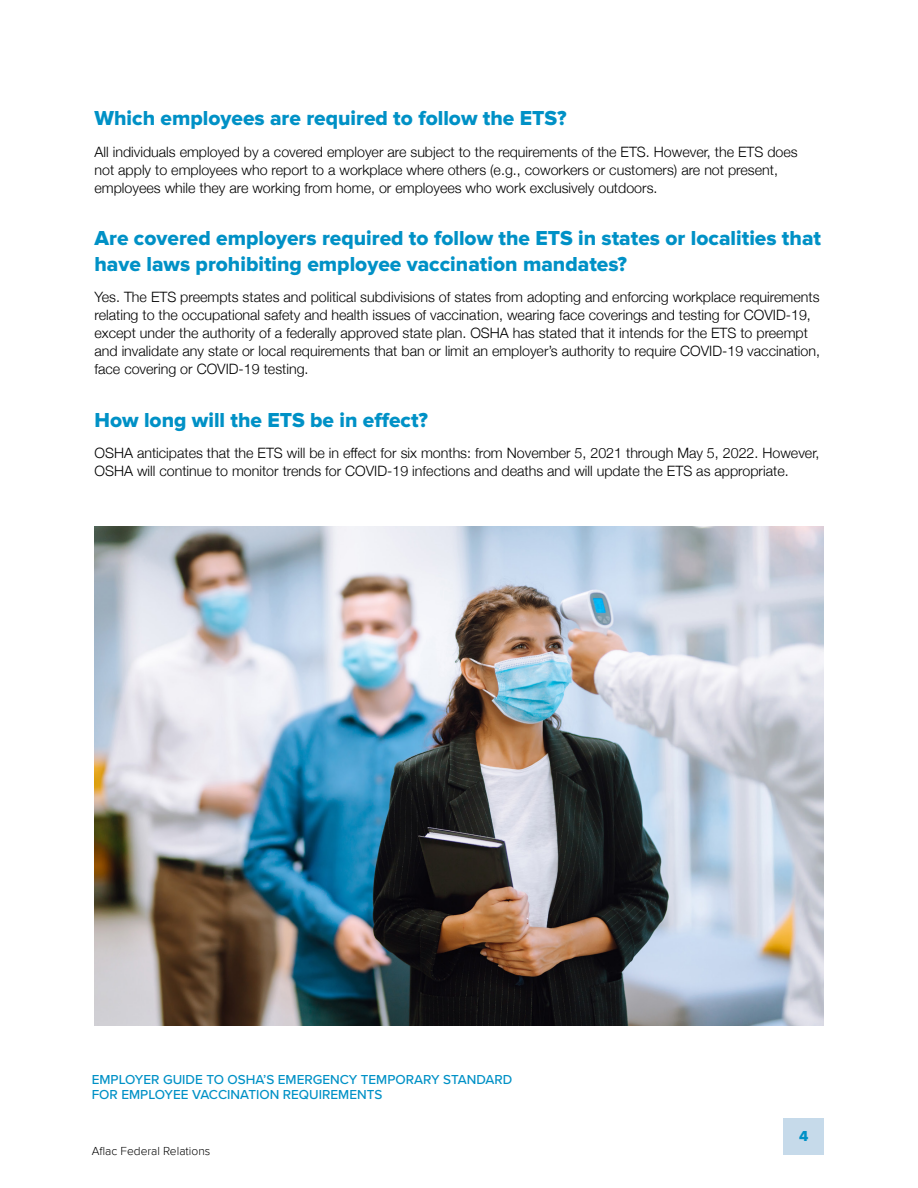
<style>
.page{position:relative;width:918px;height:1188px;background:#fff}
.page>*{position:absolute;margin:0;border:0;box-sizing:border-box;transform-origin:0 0}
.t1{font:21px/25.5px "Proxima Nova Extrabld";color:#0091c6}
.t2{font:15px "Proxima Nova Extrabld";color:#0091c6}
.t3{font:300 14.25px/18px "Helvetica Neue";color:#000}
.t4{font:500 13.5px/15px "Proxima Nova";color:#0091c6}
.t5{font:300 12px "Proxima Nova";color:#000}
</style>
<div class="page">
<div style="left:783px;top:1118px;width:41px;height:37px;background:#c6daea"></div>
<img style="left:94px;top:526px;width:730px;height:500px">
<h1 class="t1" style="left:94px;top:106px;width:474px">Which employees are required to follow the ETS?</h1>
<p class="t3" style="left:94px;top:142px;width:705px">All individuals employed by a covered employer are subject to the requirements of the ETS. However, the ETS does not apply to employees who report to a workplace where others (e.g., coworkers or customers) are not present, employees while they are working from home, or employees who work exclusively outdoors.</p>
<h1 class="t1" style="left:94px;top:226px;width:728px">Are covered employers required to follow the ETS in states or localities that have laws prohibiting employee vaccination mandates?</h1>
<p class="t3" style="left:94px;top:287px;width:727px">Yes. The ETS preempts states and political subdivisions of states from adopting and enforcing workplace requirements relating to the occupational safety and health issues of vaccination, wearing face coverings and testing for COVID-19, except under the authority of a federally approved state plan. OSHA has stated that it intends for the ETS to preempt and invalidate any state or local requirements that ban or limit an employer’s authority to require COVID-19 vaccination, face covering or COVID-19 testing.</p>
<h1 class="t1" style="left:94px;top:408px;width:335px">How long will the ETS be in effect?</h1>
<p class="t3" style="left:94px;top:443px;width:726px">OSHA anticipates that the ETS will be in effect for six months: from November 5, 2021 through May 5, 2022. However,<br>OSHA will continue to monitor trends for COVID-19 infections and deaths and will update the ETS as appropriate.</p>
<p class="t4" style="left:92px;top:1071px;width:422px">EMPLOYER GUIDE TO OSHA’S EMERGENCY TEMPORARY STANDARD<br>FOR EMPLOYEE VACCINATION REQUIREMENTS</p>
<p class="t5" style="left:92px;top:1144px;width:120px">Aflac Federal Relations</p>
<p class="t2" style="left:799px;top:1127px;width:11px">4</p>
</div>
